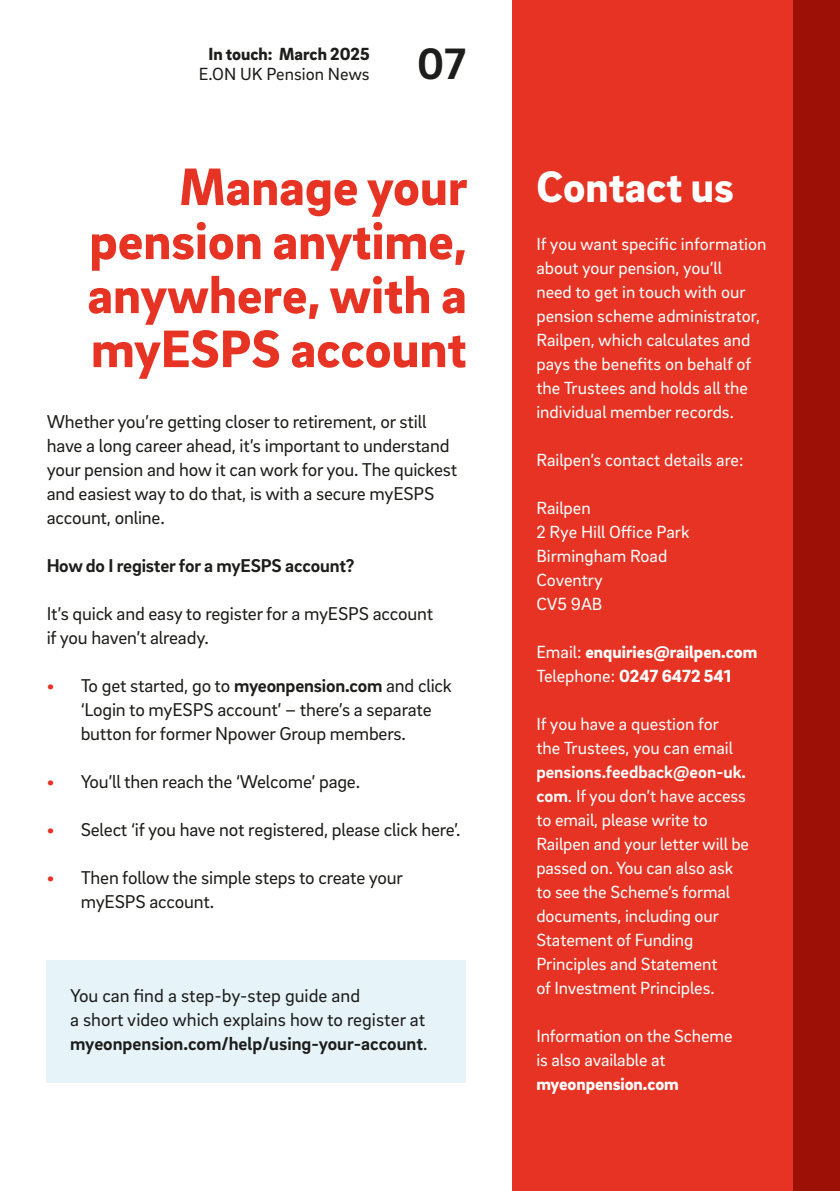
<style>
.page{position:relative;width:840px;height:1191px;background:#fff}
.page>*{position:absolute;margin:0;border:0;box-sizing:border-box;transform-origin:0 0}
.t1{font:900 54px/54px "EON Brix Sans";color:#e63323;text-align:justify}
.t2{font:900 45px "EON Brix Sans";color:#fff}
.t3{font:700 45px "EON Brix Sans";color:#1d1d1b}
.t4{font:19px/24px "EON Brix Sans";letter-spacing:-.01em;color:#1d1d1b}
.t5{font:700 19px "EON Brix Sans";letter-spacing:-.01em;color:#1d1d1b}
.t6{font:18px/24px "EON Brix Sans";color:#fff}
.t7{font:900 18px/24px "EON Brix Sans";color:#fff}
.t8{font:900 18px "EON Brix Sans";color:#1d1d1b}
.t9{font:18px "EON Brix Sans";color:#1d1d1b}
.s1{font-weight:700;color:#e63323}
.s2{font-weight:700}
.s3{font-weight:400}
</style>
<div class="page">
<div style="left:47px;top:960px;width:418px;height:122px;background:#e6f4f9"></div>
<div style="left:512px;top:0;width:280px;height:1191px;background:#e63323"></div>
<div style="left:792px;top:0;width:47px;height:1191px;background:#9c1006"></div>
<p class="t8" style="left:208px;top:42px;width:162px">In touch: March 2025</p>
<p class="t9" style="left:199px;top:62px;width:172px">E.ON UK Pension News</p>
<h2 class="t3" style="left:417px;top:35px;width:50px">07</h2>
<h1 class="t1" style="left:87px;top:157px;width:381px;text-indent:92px">Manage your pension anytime, anywhere, with a myESPS account</h1>
<p class="t4" style="left:47px;top:408px;width:412px">Whether you’re getting closer to retirement, or still have a long career ahead, it’s important to understand your pension and how it can work for you. The quickest and easiest way to do that, is with a secure myESPS account, online.</p>
<p class="t5" style="left:47px;top:553px;width:309px">How do I register for a myESPS account?</p>
<p class="t4" style="left:47px;top:600px;width:388px">It’s quick and easy to register for a myESPS account if you haven’t already.</p>
<p class="t4" style="left:81px;top:672px;width:372px;text-indent:-34px"><span class="s1">•</span> To get started, go to <span class="s2">myeonpension.com</span> and click ‘Login to myESPS account’ – there’s a separate button for former Npower Group members.</p>
<p class="t4" style="left:47px;top:768px;width:315px"><span class="s1">•</span> You’ll then reach the ‘Welcome’ page.</p>
<p class="t4" style="left:47px;top:816px;width:415px"><span class="s1">•</span> Select ‘if you have not registered, please click here’.</p>
<p class="t4" style="left:81px;top:864px;width:323px;text-indent:-34px"><span class="s1">•</span> Then follow the simple steps to create your myESPS account.</p>
<p class="t4" style="left:70px;top:982px;width:358px">You can find a step-by-step guide and<br>a short video which explains how to register at <span class="s2">myeonpension.com/help/using-your-account</span>.</p>
<h2 class="t2" style="left:536px;top:157px;width:199px">Contact us</h2>
<p class="t6" style="left:536px;top:231px;width:231px">If you want specific information about your pension, you’ll<br>need to get in touch with our pension scheme administrator,<br>Railpen, which calculates and pays the benefits on behalf of the Trustees and holds all the individual member records.</p>
<p class="t6" style="left:536px;top:447px;width:208px">Railpen’s contact details are:</p>
<p class="t6" style="left:536px;top:495px;width:155px">Railpen<br>2 Rye Hill Office Park<br>Birmingham Road<br>Coventry<br>CV5 9AB</p>
<p class="t7" style="left:536px;top:639px;width:222px"><span class="s3">Email:</span> enquiries@railpen.com<br><span class="s3">Telephone:</span> 0247 6472 541</p>
<p class="t6" style="left:536px;top:711px;width:198px">If you have a question for the Trustees, you can email</p>
<p class="t6" style="left:536px;top:759px;width:214px"><span class="s2">pensions.feedback@eon-uk. com</span>. If you don’t have access to email, please write to<br>Railpen and your letter will be passed on. You can also ask to see the Scheme’s formal documents, including our<br>Statement of Funding<br>Principles and Statement<br>of Investment Principles.</p>
<p class="t6" style="left:536px;top:1023px;width:197px">Information on the Scheme is also available at</p>
<p class="t7" style="left:536px;top:1071px;width:144px">myeonpension.com</p>
</div>
